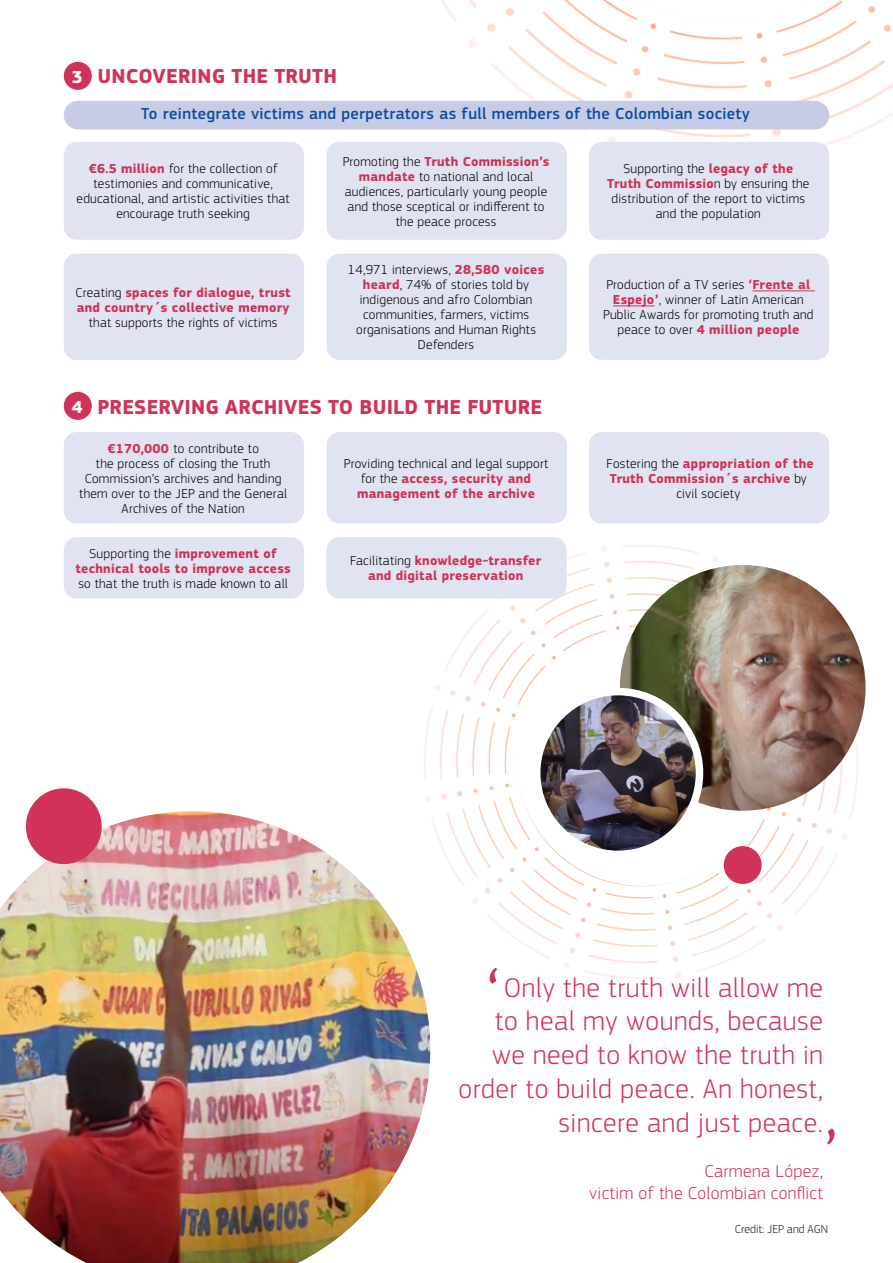
<style>
.page{position:relative;width:893px;height:1263px;background:#fff}
.page>*{position:absolute;margin:0;border:0;box-sizing:border-box;transform-origin:0 0}
.Body{font:300 28.05px/33.8px "EC Square Sans Pro";letter-spacing:.02em;color:#d03358;text-align:right}
.Titre{font:700 21px "EC Square Sans Pro";letter-spacing:.01em;color:#d03358}
.Body-2{font:300 18px/21.6px "EC Square Sans Pro";letter-spacing:.02em;color:#d03358;text-align:right}
.t1{font:700 18px "EC Square Sans Pro";color:#fff}
.banner_ok{font:500 16.5px "EC Square Sans Pro";letter-spacing:.02em;color:#0d4da1}
.Body_-_Box{font:300 13.5px/15px "EC Square Sans Pro";letter-spacing:.02em;color:#000;text-align:center}
.Body_-_Box-2{font:700 13.5px/15px "EC Square Sans Pro";letter-spacing:.02em;color:#d03358;text-align:center}
.t2{font:300 12px "EC Square Sans Pro";color:#231f20}
.s1{font-weight:700;color:#d03358}
.s2{font-weight:300;color:#000}
</style>
<div class="page">
<img style="left:389px;top:0;width:504px;height:254px">
<svg style="left:535px;top:0;width:358px;height:22px"></svg>
<img style="left:365px;top:514px;width:500px;height:467px">
<div style="left:517px;top:637px;width:249px;height:249px;background:#fff;border-radius:50%"></div>
<img style="left:0;top:811px;width:445px;height:452px">
<div style="left:64px;top:142px;width:240px;height:98px;background:#e0e4f2;border-radius:13px"></div>
<div style="left:64px;top:432px;width:240px;height:91px;background:#e0e4f2;border-radius:13px"></div>
<div style="left:64px;top:254px;width:240px;height:106px;background:#e0e4f2;border-radius:13px"></div>
<div style="left:327px;top:142px;width:240px;height:98px;background:#e0e4f2;border-radius:13px"></div>
<div style="left:327px;top:432px;width:240px;height:91px;background:#e0e4f2;border-radius:13px"></div>
<div style="left:327px;top:254px;width:240px;height:106px;background:#e0e4f2;border-radius:13px"></div>
<div style="left:64px;top:537px;width:240px;height:61px;background:#e0e4f2;border-radius:13px"></div>
<div style="left:589px;top:142px;width:240px;height:98px;background:#e0e4f2;border-radius:13px"></div>
<div style="left:589px;top:432px;width:240px;height:91px;background:#e0e4f2;border-radius:13px"></div>
<div style="left:589px;top:254px;width:240px;height:106px;background:#e0e4f2;border-radius:13px"></div>
<hr style="left:752px;top:290px;width:63px;height:1px;background:#d03358">
<hr style="left:613px;top:305px;width:42px;height:1px;background:#d03358">
<div style="left:326px;top:537px;width:241px;height:61px;background:#e0e4f2;border-radius:13px"></div>
<div style="left:64px;top:62px;width:28px;height:28px;background:#d03358;border-radius:50%"></div>
<div style="left:64px;top:392px;width:28px;height:28px;background:#d03358;border-radius:50%"></div>
<svg style="left:490px;top:968px;width:7px;height:16px"></svg>
<svg style="left:827px;top:1128px;width:8px;height:16px"></svg>
<img style="left:620px;top:565px;width:246px;height:246px;border-radius:123px">
<img style="left:537px;top:692px;width:162px;height:162px;border-radius:81px">
<div style="left:533px;top:688px;width:170px;height:170px;border:8px solid #fff;border-radius:50%"></div>
<div style="left:26px;top:788px;width:76px;height:76px;background:#d03358;border-radius:50%"></div>
<div style="left:724px;top:846px;width:38px;height:38px;background:#d03358;border-radius:50%"></div>
<div style="left:64px;top:101px;width:765px;height:28px;background:#c7cbe6;border-radius:14px"></div>
<p class="t1" style="left:72px;top:66px;width:12px">3</p>
<p class="Titre" style="left:97px;top:64px;width:241px">UNCOVERING THE TRUTH</p>
<p class="banner_ok" style="left:141px;top:104px;width:610px">To reintegrate victims and perpetrators as full members of the Colombian society</p>
<p class="Body_-_Box" style="left:77px;top:161px;width:215px"><span class="s1">€6.5 million</span> for the collection of testimonies and communicative, educational, and artistic activities that encourage truth seeking</p>
<p class="Body_-_Box-2" style="left:76px;top:285px;width:217px"><span class="s2">Creating</span> spaces for dialogue, trust and country´s collective memory <span class="s2">that supports the rights of victims</span></p>
<p class="Body_-_Box" style="left:343px;top:154px;width:208px">Promoting the <span class="s1">Truth Commission’s mandate</span> to national and local audiences, particularly young people and those sceptical or indifferent to the peace process</p>
<p class="Body_-_Box" style="left:348px;top:262px;width:198px">14,971 interviews, <span class="s1">28,580 voices heard</span>, 74% of stories told by indigenous and afro Colombian communities, farmers, victims organisations and Human Rights<br>Defenders</p>
<p class="t1" style="left:72px;top:396px;width:12px">4</p>
<p class="Titre" style="left:97px;top:394px;width:446px">PRESERVING ARCHIVES TO BUILD THE FUTURE</p>
<p class="Body_-_Box" style="left:79px;top:441px;width:209px"><span class="s1">€170,000</span> to contribute to<br>the process of closing the Truth<br>Commission’s archives and handing them over to the JEP and the General<br>Archives of the Nation</p>
<p class="Body_-_Box" style="left:75px;top:546px;width:217px">Supporting the <span class="s1">improvement of technical tools to improve access </span>so that the truth is made known to all</p>
<p class="Body_-_Box-2" style="left:344px;top:456px;width:206px"><span class="s2">Providing technical and legal support for the</span> access, security and management of the archive</p>
<p class="Body_-_Box-2" style="left:350px;top:554px;width:193px"><span class="s2">Facilitating</span> knowledge-transfer and digital preservation</p>
<p class="Body_-_Box" style="left:607px;top:161px;width:204px">Supporting the <span class="s1">legacy of the<br>Truth Commissio</span>n by ensuring the distribution of the report to victims and the population</p>
<p class="Body_-_Box" style="left:603px;top:277px;width:212px">Production of a TV series <span class="s1">‘Frente al Espejo’</span>, winner of Latin American Public Awards for promoting truth and peace to over <span class="s1">4 million people</span></p>
<p class="Body_-_Box-2" style="left:607px;top:456px;width:209px"><span class="s2">Fostering the</span> appropriation of the<br>Truth Commission´s archive <span class="s2">by civil society</span></p>
<p class="Body" style="left:458px;top:970px;width:366px">Only the truth will allow me<br>to heal my wounds, because we need to know the truth in order to build peace. An honest, sincere and just peace.</p>
<p class="Body-2" style="left:589px;top:1160px;width:235px">Carmena López,<br>victim of the Colombian conflict</p>
<p class="t2" style="left:735px;top:1222px;width:95px">Credit: JEP and AGN</p>
</div>
